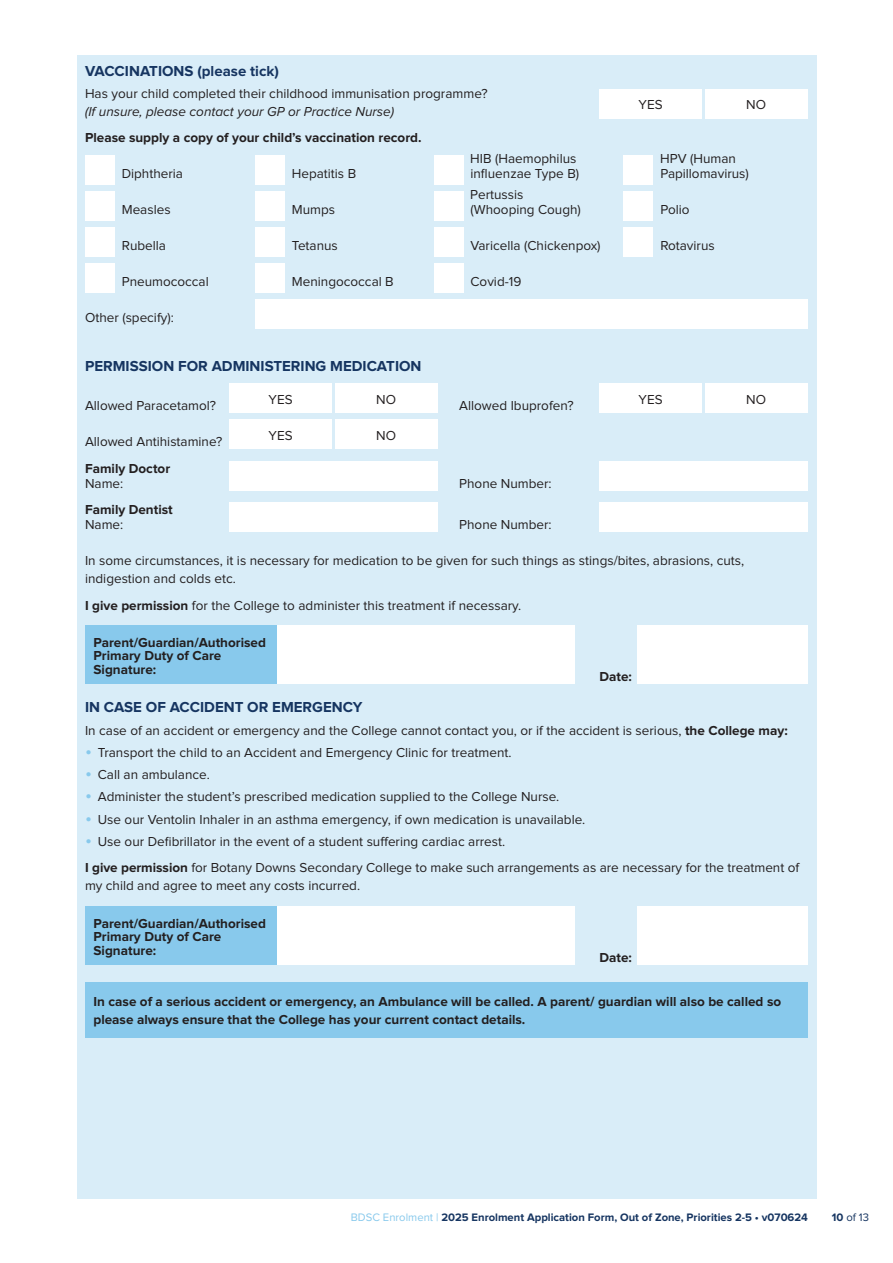
<style>
.page{position:relative;width:893px;height:1263px;background:#fff}
.page>*{position:absolute;margin:0;border:0;box-sizing:border-box;transform-origin:0 0}
.sub_header_-_dark_blue{font:700 15px "Proxima Nova";color:#163561}
.body_copy{font:13.5px/18px "Proxima Nova";color:#231f20}
.body_copy-2{font:700 13.5px/13.5px "Proxima Nova";color:#231f20}
.body_copy-3{font:italic 13.5px "Proxima Nova";color:#231f20}
.t1{font:700 11.25px "Proxima Nova";color:#163561}
.t2{font:11.25px "Proxima Nova";color:#163561}
.s1{font-weight:700}
.s2{font-size:19.5px;color:#88c9ec}
.s3{font-weight:400;color:#88c9ec}
</style>
<div class="page">
<div style="left:77px;top:55px;width:739px;height:1144px;background:#d9edf8"></div>
<div style="left:600px;top:89px;width:102px;height:30px;background:#fff"></div>
<div style="left:705px;top:89px;width:102px;height:30px;background:#fff"></div>
<div style="left:85px;top:155px;width:30px;height:29px;background:#fff"></div>
<div style="left:255px;top:155px;width:30px;height:29px;background:#fff"></div>
<div style="left:434px;top:155px;width:29px;height:29px;background:#fff"></div>
<div style="left:624px;top:155px;width:29px;height:29px;background:#fff"></div>
<div style="left:85px;top:191px;width:30px;height:29px;background:#fff"></div>
<div style="left:255px;top:191px;width:30px;height:29px;background:#fff"></div>
<div style="left:434px;top:191px;width:29px;height:29px;background:#fff"></div>
<div style="left:624px;top:191px;width:29px;height:29px;background:#fff"></div>
<div style="left:85px;top:227px;width:30px;height:29px;background:#fff"></div>
<div style="left:255px;top:227px;width:30px;height:29px;background:#fff"></div>
<div style="left:434px;top:227px;width:29px;height:29px;background:#fff"></div>
<div style="left:624px;top:227px;width:29px;height:29px;background:#fff"></div>
<div style="left:85px;top:263px;width:30px;height:29px;background:#fff"></div>
<div style="left:255px;top:263px;width:30px;height:29px;background:#fff"></div>
<div style="left:434px;top:263px;width:29px;height:29px;background:#fff"></div>
<div style="left:255px;top:299px;width:553px;height:29px;background:#fff"></div>
<div style="left:230px;top:383px;width:102px;height:30px;background:#fff"></div>
<div style="left:335px;top:383px;width:102px;height:30px;background:#fff"></div>
<div style="left:600px;top:383px;width:102px;height:30px;background:#fff"></div>
<div style="left:705px;top:383px;width:102px;height:30px;background:#fff"></div>
<div style="left:230px;top:419px;width:102px;height:30px;background:#fff"></div>
<div style="left:335px;top:419px;width:102px;height:30px;background:#fff"></div>
<div style="left:230px;top:461px;width:208px;height:30px;background:#fff"></div>
<div style="left:600px;top:461px;width:208px;height:30px;background:#fff"></div>
<div style="left:230px;top:502px;width:208px;height:30px;background:#fff"></div>
<div style="left:600px;top:502px;width:208px;height:30px;background:#fff"></div>
<div style="left:85px;top:625px;width:489px;height:59px;background:#fff"></div>
<div style="left:85px;top:625px;width:191px;height:59px;background:#88c9ec"></div>
<div style="left:638px;top:625px;width:170px;height:59px;background:#fff"></div>
<div style="left:85px;top:906px;width:489px;height:59px;background:#fff"></div>
<div style="left:85px;top:906px;width:191px;height:59px;background:#88c9ec"></div>
<div style="left:638px;top:906px;width:170px;height:59px;background:#fff"></div>
<div style="left:85px;top:982px;width:723px;height:55px;background:#88c9ec"></div>
<p class="sub_header_-_dark_blue" style="left:85px;top:64px;width:195px">VACCINATIONS (please tick)</p>
<p class="body_copy" style="left:85px;top:85px;width:404px">Has your child completed their childhood immunisation programme?</p>
<p class="body_copy-3" style="left:85px;top:105px;width:311px">(If unsure, please contact your GP or Practice Nurse)</p>
<p class="body_copy-2" style="left:85px;top:132px;width:338px">Please supply a copy of your child’s vaccination record.</p>
<p class="body_copy" style="left:639px;top:96px;width:26px">YES</p>
<p class="body_copy" style="left:746px;top:96px;width:21px">NO</p>
<p class="body_copy" style="left:470px;top:150px;width:108px">HIB (Haemophilus</p>
<p class="body_copy" style="left:660px;top:150px;width:77px">HPV (Human</p>
<p class="body_copy" style="left:122px;top:165px;width:63px">Diphtheria</p>
<p class="body_copy" style="left:292px;top:165px;width:66px">Hepatitis B</p>
<p class="body_copy" style="left:470px;top:165px;width:110px">influenzae Type B)</p>
<p class="body_copy" style="left:660px;top:165px;width:90px">Papillomavirus)</p>
<p class="body_copy" style="left:470px;top:186px;width:55px">Pertussis</p>
<p class="body_copy" style="left:122px;top:201px;width:50px">Measles</p>
<p class="body_copy" style="left:292px;top:201px;width:45px">Mumps</p>
<p class="body_copy" style="left:470px;top:201px;width:112px">(Whooping Cough)</p>
<p class="body_copy" style="left:660px;top:201px;width:31px">Polio</p>
<p class="body_copy" style="left:122px;top:237px;width:46px">Rubella</p>
<p class="body_copy" style="left:292px;top:237px;width:48px">Tetanus</p>
<p class="body_copy" style="left:470px;top:237px;width:132px">Varicella (Chickenpox)</p>
<p class="body_copy" style="left:660px;top:237px;width:56px">Rotavirus</p>
<p class="body_copy" style="left:122px;top:273px;width:89px">Pneumococcal</p>
<p class="body_copy" style="left:292px;top:273px;width:103px">Meningococcal B</p>
<p class="body_copy" style="left:470px;top:273px;width:52px">Covid-19</p>
<p class="body_copy" style="left:85px;top:309px;width:90px">Other (specify):</p>
<p class="sub_header_-_dark_blue" style="left:85px;top:360px;width:338px">PERMISSION FOR ADMINISTERING MEDICATION</p>
<p class="body_copy" style="left:85px;top:397px;width:133px">Allowed Paracetamol?</p>
<p class="body_copy" style="left:269px;top:391px;width:26px">YES</p>
<p class="body_copy" style="left:376px;top:391px;width:21px">NO</p>
<p class="body_copy" style="left:639px;top:391px;width:26px">YES</p>
<p class="body_copy" style="left:746px;top:391px;width:21px">NO</p>
<p class="body_copy" style="left:459px;top:397px;width:116px">Allowed Ibuprofen?</p>
<p class="body_copy" style="left:85px;top:433px;width:139px">Allowed Antihistamine?</p>
<p class="body_copy" style="left:269px;top:427px;width:26px">YES</p>
<p class="body_copy" style="left:376px;top:427px;width:21px">NO</p>
<p class="body_copy-2" style="left:85px;top:462px;width:87px">Family Doctor</p>
<p class="body_copy" style="left:85px;top:475px;width:40px">Name:</p>
<p class="body_copy" style="left:459px;top:475px;width:94px">Phone Number:</p>
<p class="body_copy-2" style="left:85px;top:503px;width:89px">Family Dentist</p>
<p class="body_copy" style="left:85px;top:516px;width:40px">Name:</p>
<p class="body_copy" style="left:459px;top:516px;width:94px">Phone Number:</p>
<p class="body_copy" style="left:85px;top:552px;width:661px">In some circumstances, it is necessary for medication to be given for such things as stings/bites, abrasions, cuts, indigestion and colds etc.</p>
<p class="body_copy" style="left:85px;top:597px;width:438px"><span class="s1">I give permission</span> for the College to administer this treatment if necessary.</p>
<p class="body_copy-2" style="left:94px;top:636px;width:174px">Parent/Guardian/Authorised<br>Primary Duty of Care</p>
<p class="body_copy-2" style="left:94px;top:663px;width:64px">Signature:</p>
<p class="body_copy-2" style="left:600px;top:670px;width:34px">Date:</p>
<p class="sub_header_-_dark_blue" style="left:85px;top:700px;width:279px">IN CASE OF ACCIDENT OR EMERGENCY</p>
<p class="body_copy" style="left:85px;top:721px;width:704px">In case of an accident or emergency and the College cannot contact you, or if the accident is serious, <span class="s1">the College may:</span></p>
<p class="body_copy" style="left:85px;top:744px;width:428px"><span class="s2">•</span> Transport the child to an Accident and Emergency Clinic for treatment.</p>
<p class="body_copy" style="left:85px;top:766px;width:126px"><span class="s2">•</span> Call an ambulance.</p>
<p class="body_copy" style="left:85px;top:788px;width:476px"><span class="s2">•</span> Administer the student’s prescribed medication supplied to the College Nurse.</p>
<p class="body_copy" style="left:85px;top:811px;width:502px"><span class="s2">•</span> Use our Ventolin Inhaler in an asthma emergency, if own medication is unavailable.</p>
<p class="body_copy" style="left:85px;top:833px;width:422px"><span class="s2">•</span> Use our Defibrillator in the event of a student suffering cardiac arrest.</p>
<p class="body_copy" style="left:85px;top:859px;width:716px"><span class="s1">I give permission</span> for Botany Downs Secondary College to make such arrangements as are necessary for the treatment of my child and agree to meet any costs incurred.</p>
<p class="body_copy-2" style="left:94px;top:917px;width:174px">Parent/Guardian/Authorised<br>Primary Duty of Care</p>
<p class="body_copy-2" style="left:94px;top:944px;width:64px">Signature:</p>
<p class="body_copy-2" style="left:600px;top:952px;width:34px">Date:</p>
<p class="body_copy-2" style="left:94px;top:993px;width:689px;line-height:18px">In case of a serious accident or emergency, an Ambulance will be called. A parent/ guardian will also be called so please always ensure that the College has your current contact details.</p>
<p class="t1" style="left:351px;top:1212px;width:459px"><span class="s3">BDSC Enrolment |</span> 2025 Enrolment Application Form, Out of Zone, Priorities 2-5 • v070624</p>
<p class="t2" style="left:832px;top:1212px;width:39px"><span class="s1">10</span> of 13</p>
</div>
